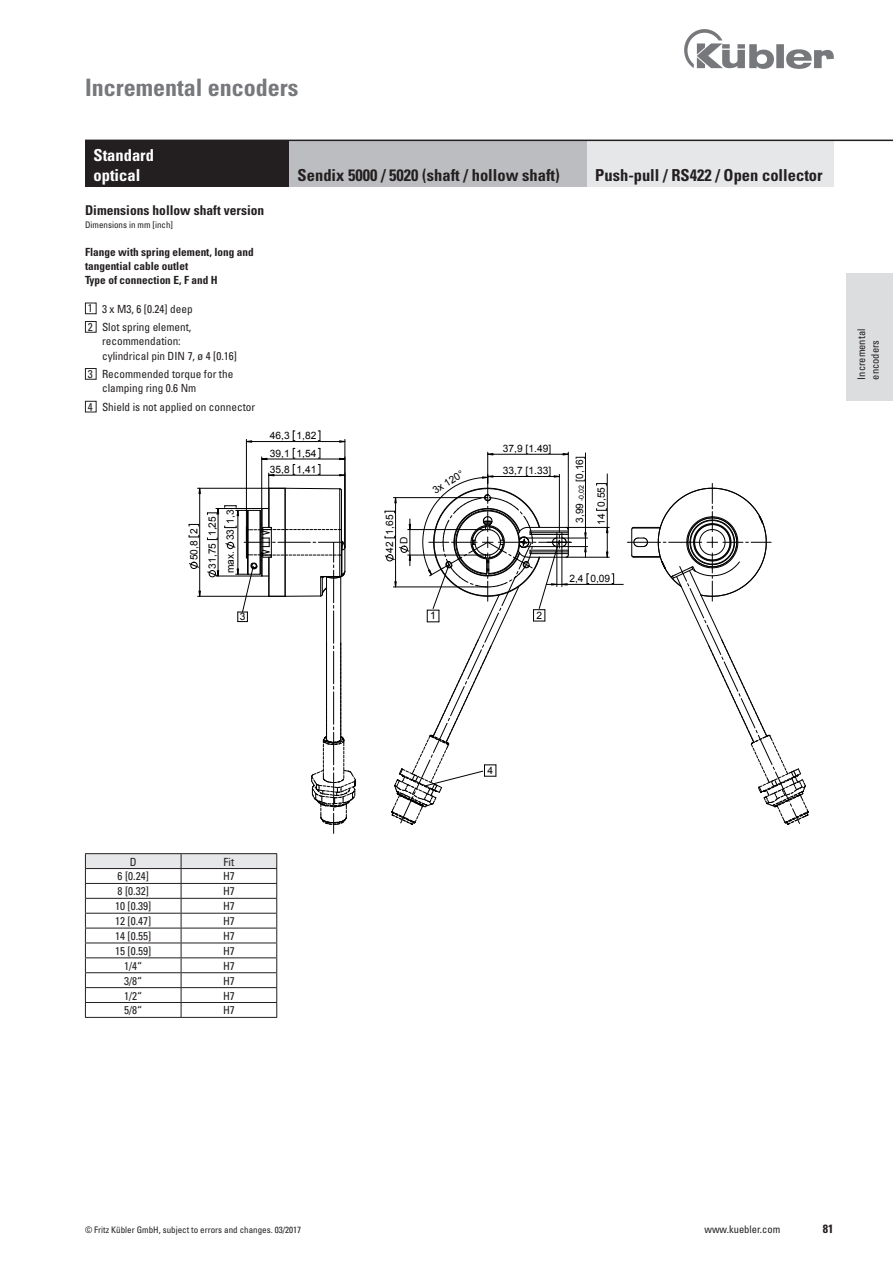
<style>
.page{position:relative;width:893px;height:1263px;background:#fff}
.page>*{position:absolute;margin:0;border:0;box-sizing:border-box;transform-origin:0 0}
.t1{font:700 condensed 24px "Univers";color:#76787b}
.t2{font:700 condensed 16.5px "Univers";color:#231f20}
.Head_weiß{font:700 condensed 16.5px "Univers";color:#fff}
.Bestellschlüssel{font:700 condensed 13.5px "Univers";color:#231f20}
.t3{font:700 condensed 12px "Univers";color:#231f20}
.Bestellschlüssel-2{font:condensed 11.25px/14.2px "Univers";color:#231f20}
.Bestellschlüssel-3{font:700 condensed 11.25px/14.2px "Univers";color:#231f20}
.t4{font:condensed 10.5px/13.5px "Univers";color:#231f20}
.t5{font:10.5px "Arial";color:#000}
.t6{font:10.2px "Arial";color:#000}
.Fußnote{font:condensed 9px "Univers";color:#231f20}
.s1{font-size:7.05px}
</style>
<div class="page">
<img style="left:685px;top:30px;width:148px;height:38px">
<hr style="left:326px;top:577px;width:1px;height:162px;background:#000">
<hr style="left:340px;top:577px;width:1px;height:162px;background:#000">
<hr style="left:339px;top:489px;width:1px;height:87px;background:#000">
<hr style="left:341px;top:490px;width:1px;height:86px;background:#000">
<hr style="left:285px;top:488px;width:1px;height:108px;background:#000">
<hr style="left:269px;top:488px;width:1px;height:39px;background:#000">
<hr style="left:268px;top:489px;width:1px;height:38px;background:#000">
<hr style="left:487px;top:452px;width:1px;height:31px;background:#000">
<hr style="left:568px;top:452px;width:1px;height:78px;background:#000">
<svg style="left:612px;top:574px;width:2px;height:10px"></svg>
<hr style="left:562px;top:584px;width:61px;height:1px;background:#000">
<hr style="left:566px;top:527px;width:43px;height:1px;background:#000">
<hr style="left:607px;top:474px;width:1px;height:53px;background:#000">
<hr style="left:607px;top:527px;width:1px;height:30px;background:#000">
<hr style="left:585px;top:453px;width:1px;height:85px;background:#000">
<hr style="left:566px;top:557px;width:43px;height:1px;background:#000">
<hr style="left:488px;top:454px;width:80px;height:1px;background:#000">
<svg style="left:596px;top:483px;width:11px;height:2px"></svg>
<svg style="left:596px;top:509px;width:11px;height:2px"></svg>
<svg style="left:385px;top:474px;width:204px;height:351px"></svg>
<svg style="left:627px;top:483px;width:182px;height:342px"></svg>
<svg style="left:311px;top:643px;width:45px;height:190px"></svg>
<hr style="left:333px;top:611px;width:1px;height:32px;background:#000">
<svg style="left:189px;top:535px;width:10px;height:3px"></svg>
<svg style="left:189px;top:524px;width:10px;height:2px"></svg>
<hr style="left:198px;top:596px;width:87px;height:1px;background:#000">
<hr style="left:198px;top:488px;width:87px;height:1px;background:#000">
<hr style="left:199px;top:488px;width:1px;height:108px;background:#000">
<hr style="left:261px;top:457px;width:1px;height:52px;background:#000">
<svg style="left:189px;top:562px;width:10px;height:7px"></svg>
<hr style="left:246px;top:439px;width:1px;height:105px;background:#000">
<hr style="left:345px;top:439px;width:1px;height:108px;background:#000">
<hr style="left:246px;top:441px;width:99px;height:1px;background:#000">
<svg style="left:246px;top:440px;width:6px;height:3px"></svg>
<svg style="left:261px;top:431px;width:84px;height:60px"></svg>
<svg style="left:207px;top:505px;width:139px;height:117px"></svg>
<div style="left:846px;top:273px;width:47px;height:128px;background:#dcdddf"></div>
<div style="left:587px;top:140px;width:246px;height:47px;background:#e6e7e9"></div>
<div style="left:85px;top:140px;width:204px;height:47px;background:#231f20"></div>
<div style="left:289px;top:140px;width:298px;height:47px;background:#bcbdc0"></div>
<div style="left:85px;top:303px;width:12px;height:11px;border:1px solid #231f20"></div>
<div style="left:85px;top:321px;width:12px;height:12px;border:1px solid #231f20"></div>
<div style="left:85px;top:368px;width:12px;height:12px;border:1px solid #231f20"></div>
<div style="left:85px;top:401px;width:12px;height:11px;border:1px solid #231f20"></div>
<hr style="left:85px;top:853px;width:96px;height:1px;background:#231f20">
<hr style="left:181px;top:853px;width:96px;height:1px;background:#231f20">
<svg style="left:85px;top:854px;width:192px;height:163px"></svg>
<hr style="left:85px;top:1017px;width:96px;height:1px;background:#231f20">
<hr style="left:181px;top:1017px;width:96px;height:1px;background:#231f20">
<hr style="left:85px;top:140px;width:808px;height:1px;background:#231f20">
<p class="t1" style="left:85px;top:72px;width:215px">Incremental encoders</p>
<p class="Head_weiß" style="left:94px;top:145px;width:62px">Standard</p>
<p class="Head_weiß" style="left:94px;top:165px;width:48px">optical</p>
<p class="t2" style="left:298px;top:165px;width:264px">Sendix 5000 / 5020 (shaft / hollow shaft)</p>
<p class="Bestellschlüssel" style="left:85px;top:202px;width:181px">Dimensions hollow shaft version</p>
<p class="Fußnote" style="left:85px;top:219px;width:89px">Dimensions in mm [inch]</p>
<p class="Bestellschlüssel-3" style="left:85px;top:244px;width:170px">Flange with spring element, long and tangential cable outlet</p>
<p class="Bestellschlüssel-3" style="left:85px;top:273px;width:134px">Type of connection E, F and H</p>
<p class="Bestellschlüssel-2" style="left:88px;top:301px;width:6px">1</p>
<p class="Bestellschlüssel-2" style="left:102px;top:301px;width:92px">3 x M3, 6 [0.24] deep</p>
<p class="Bestellschlüssel-2" style="left:88px;top:319px;width:6px">2</p>
<p class="Bestellschlüssel-2" style="left:102px;top:320px;width:136px">Slot spring element, recommendation:<br>cylindrical pin DIN 7, ø 4 [0.16]</p>
<p class="Bestellschlüssel-2" style="left:88px;top:366px;width:6px">3</p>
<p class="Bestellschlüssel-2" style="left:102px;top:367px;width:133px">Recommended torque for the clamping ring 0.6 Nm</p>
<p class="Bestellschlüssel-2" style="left:88px;top:399px;width:6px">4</p>
<p class="Bestellschlüssel-2" style="left:102px;top:400px;width:155px">Shield is not applied on connector</p>
<p class="t6" style="left:187px;top:560px;width:34px;rotate:-90deg">50,8 2</p>
<p class="t6" style="left:205px;top:536px;width:21px;rotate:-90deg">1,25</p>
<p class="t6" style="left:205px;top:568px;width:27px;rotate:-90deg">31,75</p>
<p class="t6" style="left:224px;top:573px;width:65px;rotate:-90deg">max. 33 1,3</p>
<p class="t6" style="left:270px;top:429px;width:48px">46,3 1,82</p>
<p class="t6" style="left:270px;top:446px;width:48px">39,1 1,54</p>
<p class="t6" style="left:270px;top:463px;width:48px">35,8 1,41</p>
<p class="t6" style="left:383px;top:553px;width:39px;rotate:-90deg">42 1,65</p>
<p class="t6" style="left:397px;top:544px;width:9px;rotate:-90deg">D</p>
<p class="t6" style="left:503px;top:442px;width:50px">37,9 [1.49]</p>
<p class="t6" style="left:430px;top:485px;width:36px;rotate:-32deg">3x 120°</p>
<p class="t6" style="left:503px;top:464px;width:50px">33,7 [1.33]</p>
<p class="t2" style="left:595px;top:165px;width:229px">Push-pull / RS422 / Open collector</p>
<p class="t6" style="left:573px;top:523px;width:68px;rotate:-90deg">3,99 <span class="s1">-0,02</span> [0,16]</p>
<p class="t6" style="left:595px;top:525px;width:40px;rotate:-90deg">14 0,55</p>
<p class="t6" style="left:569px;top:572px;width:42px">2,4 0,09</p>
<p class="t6" style="left:240px;top:610px;width:7px">3</p>
<p class="t5" style="left:430px;top:609px;width:7px">1</p>
<p class="t6" style="left:536px;top:608px;width:7px">2</p>
<p class="t4" style="left:855px;top:379px;width:52px;rotate:-90deg">Incremental encoders</p>
<p class="Bestellschlüssel-2" style="left:130px;top:854px;width:8px">D</p>
<p class="Bestellschlüssel-2" style="left:224px;top:854px;width:12px">Fit</p>
<p class="Bestellschlüssel-2" style="left:118px;top:869px;width:33px">6 [0.24]</p>
<p class="Bestellschlüssel-2" style="left:223px;top:869px;width:13px">H7</p>
<p class="Bestellschlüssel-2" style="left:118px;top:884px;width:33px">8 [0.32]</p>
<p class="Bestellschlüssel-2" style="left:223px;top:884px;width:13px">H7</p>
<p class="Bestellschlüssel-2" style="left:115px;top:899px;width:38px">10 [0.39]</p>
<p class="Bestellschlüssel-2" style="left:223px;top:899px;width:13px">H7</p>
<p class="Bestellschlüssel-2" style="left:115px;top:914px;width:38px">12 [0.47]</p>
<p class="Bestellschlüssel-2" style="left:223px;top:914px;width:13px">H7</p>
<p class="Bestellschlüssel-2" style="left:115px;top:929px;width:38px">14 [0.55]</p>
<p class="Bestellschlüssel-2" style="left:223px;top:929px;width:13px">H7</p>
<p class="Bestellschlüssel-2" style="left:115px;top:944px;width:38px">15 [0.59]</p>
<p class="Bestellschlüssel-2" style="left:223px;top:944px;width:13px">H7</p>
<p class="Bestellschlüssel-2" style="left:124px;top:958px;width:20px">1/4“</p>
<p class="Bestellschlüssel-2" style="left:223px;top:958px;width:13px">H7</p>
<p class="Bestellschlüssel-2" style="left:124px;top:973px;width:20px">3/8“</p>
<p class="Bestellschlüssel-2" style="left:223px;top:973px;width:13px">H7</p>
<p class="Bestellschlüssel-2" style="left:124px;top:988px;width:20px">1/2“</p>
<p class="Bestellschlüssel-2" style="left:223px;top:988px;width:13px">H7</p>
<p class="Bestellschlüssel-2" style="left:124px;top:1003px;width:20px">5/8“</p>
<p class="Bestellschlüssel-2" style="left:223px;top:1003px;width:13px">H7</p>
<p class="t6" style="left:487px;top:763px;width:7px">4</p>
<p class="Fußnote" style="left:85px;top:1224px;width:218px">© Fritz Kübler GmbH, subject to errors and changes. 03/2017</p>
<p class="t4" style="left:704px;top:1222px;width:77px">www.kuebler.com</p>
<p class="t3" style="left:823px;top:1221px;width:12px">81</p>
</div>
